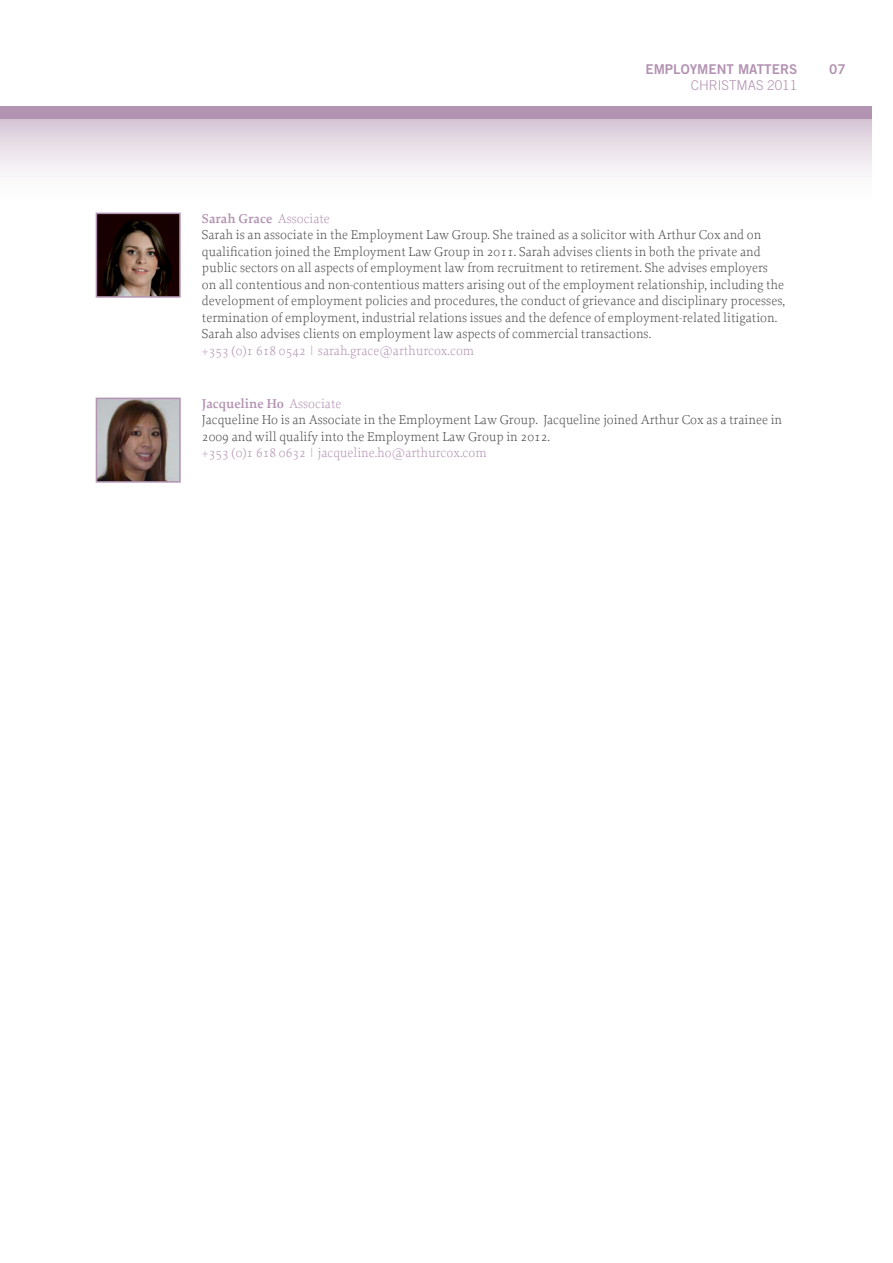
<style>
.page{position:relative;width:893px;height:1263px;background:#fff}
.page>*{position:absolute;margin:0;border:0;box-sizing:border-box;transform-origin:0 0}
.t1{font:300 13.5px/16.5px "Proforma";color:#4b4c4d}
.t2{font:300 13.5px "Proforma";color:#b393b2}
.t3{font:600 13.5px "Proforma";color:#b393b2}
.t4{font:13.5px "Trade Gothic LT Std Bd 2";color:#b393b2}
.t5{font:300 13.5px "Trade Gothic LT Std";color:#b393b2}
.s1{font-weight:300}
</style>
<div class="page">
<div style="left:0;top:119px;width:872px;height:85px;background:linear-gradient(to bottom,#dacbd9,#fff)"></div>
<div style="left:0;top:106px;width:872px;height:13px;background:#b393b2"></div>
<img style="left:99px;top:401px;width:79px;height:79px">
<div style="left:96px;top:398px;width:85px;height:85px;border:2px solid #b393b2"></div>
<img style="left:99px;top:216px;width:79px;height:79px">
<div style="left:96px;top:213px;width:85px;height:85px;border:2px solid #b393b2"></div>
<p class="t4" style="left:645px;top:60px;width:153px">EMPLOYMENT MATTERS</p>
<p class="t4" style="left:829px;top:60px;width:18px">07</p>
<p class="t5" style="left:691px;top:77px;width:108px">CHRISTMAS 2011</p>
<p class="t3" style="left:202px;top:210px;width:129px">Sarah Grace <span class="s1">Associate</span></p>
<p class="t1" style="left:202px;top:226px;width:584px">Sarah is an associate in the Employment Law Group. She trained as a solicitor with Arthur Cox and on qualification joined the Employment Law Group in 2011. Sarah advises clients in both the private and public sectors on all aspects of employment law from recruitment to retirement. She advises employers on all contentious and non-contentious matters arising out of the employment relationship, including the development of employment policies and procedures, the conduct of grievance and disciplinary processes, termination of employment, industrial relations issues and the defence of employment-related litigation.<br>Sarah also advises clients on employment law aspects of commercial transactions.</p>
<p class="t2" style="left:202px;top:342px;width:274px">+353 (0)1 618 0542 | sarah.grace@arthurcox.com</p>
<p class="t3" style="left:202px;top:395px;width:141px">Jacqueline Ho <span class="s1">Associate</span></p>
<p class="t1" style="left:202px;top:411px;width:582px">Jacqueline Ho is an Associate in the Employment Law Group. Jacqueline joined Arthur Cox as a trainee in<br>2009 and will qualify into the Employment Law Group in 2012.</p>
<p class="t2" style="left:202px;top:445px;width:286px">+353 (0)1 618 0632 | jacqueline.ho@arthurcox.com</p>
</div>
